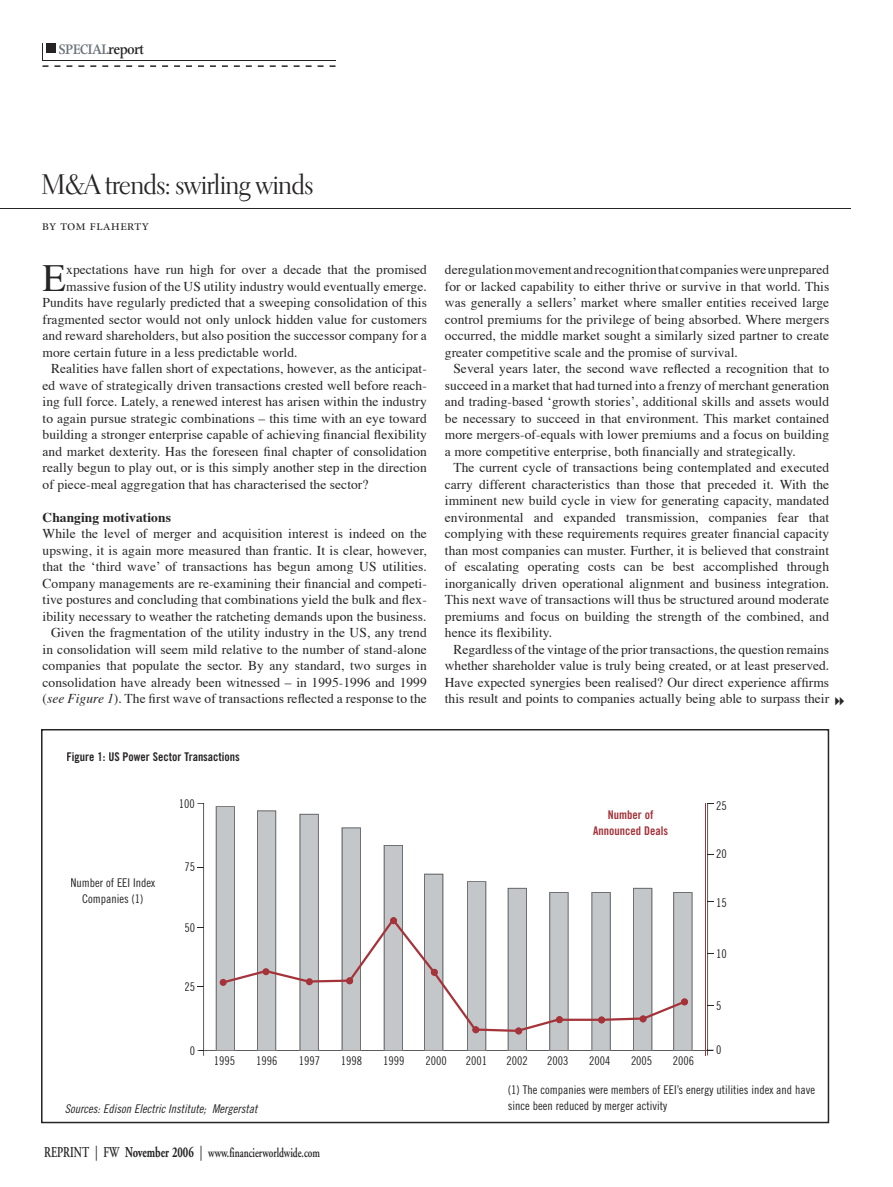
<style>
.page{position:relative;width:893px;height:1187px;background:#fff}
.page>*{position:absolute;margin:0;border:0;box-sizing:border-box;transform-origin:0 0}
.t1{font:38.4px "Times";color:#272425}
.t2{font:28.5px "Electra LH Display";color:#272425}
.t3{font:600 16.5px "Apollo";letter-spacing:-.05em;color:#6c737a;scale:.86 1}
.t4{font:15px "Minion Display Regular SC";color:#272425}
.t5{font:13.5px/16.5px "Times";letter-spacing:.005em;color:#272425;text-align:justify}
.t6{font:600 13.5px "Adobe Garamond";color:#272425;scale:.7 1}
.t7{font:700 13.5px "Times";letter-spacing:.005em;color:#272425}
.t8{font:12px/16.5px "Trade Gothic Cond Eighteen";color:#272425}
.t9{font:12px "Trade Gothic Cond Eighteen Obl";color:#272425}
.t10{font:12px "Trade Gothic Bold Cond Twenty";color:#272425}
.t11{font:12px/16.5px "Trade Gothic Bold Cond Twenty";color:#a5333a;text-align:center}
.s1{color:#272425}
.s2{font-style:italic}
.s3{font-size:15px}
.s4{font-weight:700;font-size:15px}
</style>
<div class="page">
<hr style="left:42px;top:60px;width:294px;height:1px;background:#272425">
<div style="left:47px;top:44px;width:9px;height:9px;background:#272425"></div>
<svg style="left:42px;top:43px;width:6px;height:24px"></svg>
<svg style="left:54px;top:65px;width:6px;height:2px"></svg>
<svg style="left:66px;top:65px;width:6px;height:2px"></svg>
<svg style="left:78px;top:65px;width:6px;height:2px"></svg>
<svg style="left:90px;top:65px;width:6px;height:2px"></svg>
<svg style="left:102px;top:65px;width:6px;height:2px"></svg>
<svg style="left:114px;top:65px;width:6px;height:2px"></svg>
<svg style="left:126px;top:65px;width:6px;height:2px"></svg>
<svg style="left:138px;top:65px;width:6px;height:2px"></svg>
<svg style="left:150px;top:65px;width:6px;height:2px"></svg>
<svg style="left:162px;top:65px;width:6px;height:2px"></svg>
<svg style="left:174px;top:65px;width:6px;height:2px"></svg>
<svg style="left:186px;top:65px;width:6px;height:2px"></svg>
<svg style="left:198px;top:65px;width:6px;height:2px"></svg>
<svg style="left:210px;top:65px;width:6px;height:2px"></svg>
<svg style="left:222px;top:65px;width:6px;height:2px"></svg>
<svg style="left:234px;top:65px;width:6px;height:2px"></svg>
<svg style="left:246px;top:65px;width:6px;height:2px"></svg>
<svg style="left:258px;top:65px;width:6px;height:2px"></svg>
<svg style="left:270px;top:65px;width:6px;height:2px"></svg>
<svg style="left:282px;top:65px;width:6px;height:2px"></svg>
<svg style="left:294px;top:65px;width:6px;height:2px"></svg>
<svg style="left:306px;top:65px;width:6px;height:2px"></svg>
<svg style="left:318px;top:65px;width:6px;height:2px"></svg>
<svg style="left:41px;top:729px;width:788px;height:394px"></svg>
<div style="left:67px;top:752px;width:418px;height:33px;background:#fff"></div>
<svg style="left:197px;top:803px;width:517px;height:252px"></svg>
<hr style="left:705px;top:803px;width:1px;height:252px;background:#a5333a">
<hr style="left:0;top:208px;width:850px;height:1px;background:#272425">
<p class="t3" style="left:59px;top:41px;width:101px">SPECIAL<span class="s1">report</span></p>
<h2 class="t2" style="left:42px;top:167px;width:273px">M&amp;A trends: swirling winds</h2>
<p class="t4" style="left:42px;top:218px;width:109px">by tom flaherty</p>
<h1 class="t1" style="left:43px;top:253px;width:25px">E</h1>
<p class="t5" style="left:66px;top:262px;width:362px">xpectations have run high for over a decade that the promised</p>
<p class="t5" style="left:66px;top:279px;width:362px">massive fusion of the US utility industry would eventually emerge.</p>
<p class="t5" style="left:43px;top:295px;width:386px">Pundits have regularly predicted that a sweeping consolidation of this</p>
<p class="t5" style="left:43px;top:312px;width:386px">fragmented sector would not only unlock hidden value for customers</p>
<p class="t5" style="left:43px;top:328px;width:386px">and reward shareholders, but also position the successor company for a</p>
<p class="t5" style="left:43px;top:345px;width:257px">more certain future in a less predictable world.</p>
<p class="t5" style="left:51px;top:361px;width:377px">Realities have fallen short of expectations, however, as the anticipat-</p>
<p class="t5" style="left:43px;top:378px;width:386px">ed wave of strategically driven transactions crested well before reach-</p>
<p class="t5" style="left:43px;top:394px;width:386px">ing full force. Lately, a renewed interest has arisen within the industry</p>
<p class="t5" style="left:43px;top:411px;width:386px">to again pursue strategic combinations – this time with an eye toward</p>
<p class="t5" style="left:43px;top:427px;width:386px">building a stronger enterprise capable of achieving financial flexibility</p>
<p class="t5" style="left:43px;top:444px;width:386px">and market dexterity. Has the foreseen final chapter of consolidation</p>
<p class="t5" style="left:43px;top:460px;width:386px">really begun to play out, or is this simply another step in the direction</p>
<p class="t5" style="left:43px;top:477px;width:327px">of piece-meal aggregation that has characterised the sector?</p>
<p class="t7" style="left:43px;top:508px;width:130px">Changing motivations</p>
<p class="t5" style="left:43px;top:526px;width:386px;text-align:right">While the level of merger and acquisition interest is indeed on the upswing, it is again more measured than frantic. It is clear, however, that the ‘third wave’ of transactions has begun among US utilities.<br>Company managements are re-examining their financial and competi&shy;tive postures and concluding that combinations yield the bulk and flex&shy;ibility necessary to weather the ratcheting demands upon the business.<br>Given the fragmentation of the utility industry in the US, any trend in consolidation will seem mild relative to the number of stand-alone companies that populate the sector. By any standard, two surges in consolidation have already been witnessed – in 1995-1996 and 1999 (<span class="s2">see Figure 1</span>). The first wave of transactions reflected a response to the</p>
<p class="t5" style="left:445px;top:262px;width:386px">deregulation movement and recognition that companies were unprepared for or lacked capability to either thrive or survive in that world. This was generally a sellers’ market where smaller entities received large control premiums for the privilege of being absorbed. Where mergers occurred, the middle market sought a similarly sized partner to create greater competitive scale and the promise of survival.</p>
<p class="t5" style="left:445px;top:361px;width:386px;text-indent:9px">Several years later, the second wave reflected a recognition that to succeed in a market that had turned into a frenzy of merchant generation and trading-based ‘growth stories’, additional skills and assets would be necessary to succeed in that environment. This market contained more mergers-of-equals with lower premiums and a focus on building a more competitive enterprise, both financially and strategically.</p>
<p class="t5" style="left:445px;top:460px;width:386px;text-indent:9px">The current cycle of transactions being contemplated and executed carry different characteristics than those that preceded it. With the imminent new build cycle in view for generating capacity, mandated environmental and expanded transmission, companies fear that complying with these requirements requires greater financial capacity than most companies can muster. Further, it is believed that constraint of escalating operating costs can be best accomplished through inorganically driven operational alignment and business integration.<br>This next wave of transactions will thus be structured around moderate premiums and focus on building the strength of the combined, and hence its flexibility.</p>
<p class="t5" style="left:445px;top:642px;width:386px;text-indent:9px">Regardless of the vintage of the prior transactions, the question remains whether shareholder value is truly being created, or at least preserved.<br>Have expected synergies been realised? Our direct experience affirms this result and points to companies actually being able to surpass their</p>
<p class="t10" style="left:67px;top:749px;width:175px">Figure 1: US Power Sector Transactions</p>
<p class="t8" style="left:179px;top:794px;width:17px">100</p>
<p class="t8" style="left:70px;top:874px;width:86px;text-align:center">Number of EEI Index<br>Companies (1)</p>
<p class="t8" style="left:184px;top:858px;width:12px">75</p>
<p class="t8" style="left:184px;top:919px;width:12px">50</p>
<p class="t8" style="left:184px;top:978px;width:12px">25</p>
<p class="t11" style="left:593px;top:806px;width:76px">Number of<br>Announced Deals</p>
<p class="t8" style="left:716px;top:797px;width:12px">25</p>
<p class="t8" style="left:716px;top:845px;width:12px">20</p>
<p class="t8" style="left:716px;top:894px;width:12px">15</p>
<p class="t8" style="left:716px;top:945px;width:12px">10</p>
<p class="t8" style="left:716px;top:996px;width:7px">5</p>
<p class="t8" style="left:190px;top:1042px;width:7px">0</p>
<p class="t8" style="left:214px;top:1051px;width:23px">1995</p>
<p class="t8" style="left:256px;top:1051px;width:23px">1996</p>
<p class="t8" style="left:299px;top:1051px;width:23px">1997</p>
<p class="t8" style="left:341px;top:1051px;width:23px">1998</p>
<p class="t8" style="left:383px;top:1051px;width:23px">1999</p>
<p class="t8" style="left:426px;top:1051px;width:23px">2000</p>
<p class="t8" style="left:466px;top:1051px;width:23px">2001</p>
<p class="t8" style="left:506px;top:1051px;width:23px">2002</p>
<p class="t8" style="left:547px;top:1051px;width:23px">2003</p>
<p class="t8" style="left:589px;top:1051px;width:23px">2004</p>
<p class="t8" style="left:631px;top:1051px;width:23px">2005</p>
<p class="t8" style="left:673px;top:1051px;width:23px">2006</p>
<p class="t8" style="left:716px;top:1041px;width:7px">0</p>
<p class="t9" style="left:65px;top:1101px;width:194px">Sources: Edison Electric Institute; Mergerstat</p>
<p class="t6" style="left:44px;top:1145px;width:395px"><span class="s3">REPRINT | FW</span> <span class="s4">November 2006</span> <span class="s3">|</span> www.financierworldwide.com</p>
<p class="t8" style="left:508px;top:1080px;width:309px">(1) The companies were members of EEI’s energy utilities index and have since been reduced by merger activity</p>
</div>
